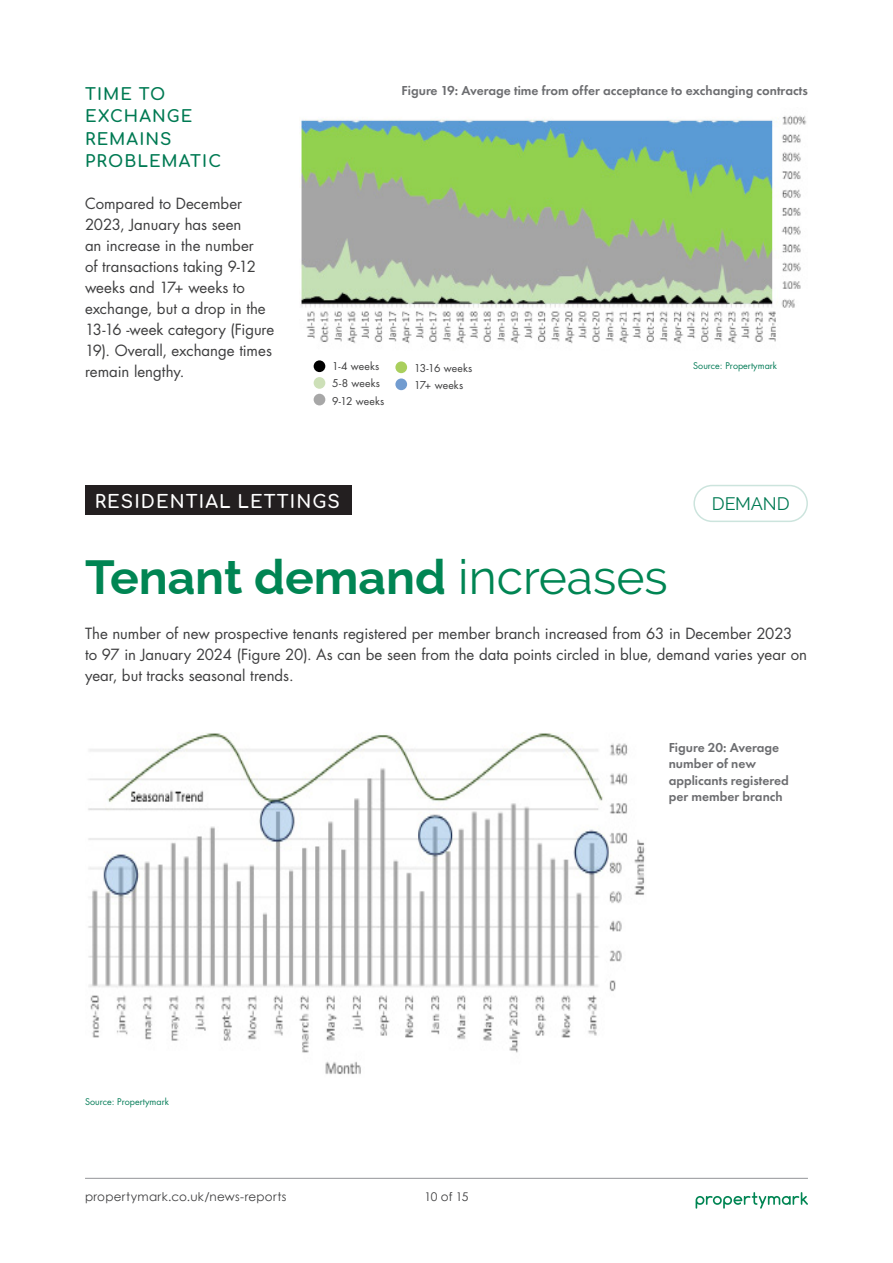
<style>
.page{position:relative;width:893px;height:1263px;background:#fff}
.page>*{position:absolute;margin:0;border:0;box-sizing:border-box;transform-origin:0 0}
.t1{font:700 48px "Raleway";color:#008553}
.t2{font:700 18px "Comfortaa";letter-spacing:.06em;color:#fff}
.t3{font:18px "Raleway";letter-spacing:-.005em;color:#007a53}
.t4{font:700 16.5px/22.5px "Comfortaa";letter-spacing:.065em;color:#007a53}
.t5{font:15px/21px "Futura Std";color:#3e3e3f}
.t6{font:600 13.5px/16.2px "Futura PT";color:#6c6d70}
.t7{font:12px "Century Gothic";letter-spacing:.02em;color:#3e3e3f}
.t8{font:10.5px "Futura Std";letter-spacing:.01em;color:#3e3e3f}
.t9{font:9px "Futura Std";color:#087e5a}
.s1{font-weight:400}
</style>
<div class="page">
<hr style="left:85px;top:1178px;width:723px;height:1px;background:#939598">
<svg style="left:696px;top:1192px;width:112px;height:16px"></svg>
<img style="left:301px;top:115px;width:506px;height:229px">
<div style="left:314px;top:394px;width:11px;height:11px;background:#a7a7a7;border-radius:50%"></div>
<div style="left:314px;top:377px;width:11px;height:12px;background:#cde0b8;border-radius:50%"></div>
<div style="left:314px;top:360px;width:11px;height:12px;background:#000;border-radius:50%"></div>
<div style="left:395px;top:361px;width:12px;height:12px;background:#a9cf5d;border-radius:50%"></div>
<div style="left:395px;top:378px;width:12px;height:12px;background:#729cd0;border-radius:50%"></div>
<img style="left:88px;top:733px;width:557px;height:342px">
<div style="left:85px;top:485px;width:267px;height:29px;background:#231f20"></div>
<div style="left:693px;top:485px;width:115px;height:37px;border:2px solid #cce4dd;border-radius:18px"></div>
<p class="t4" style="left:85px;top:80px;width:138px">TIME TO<br>EXCHANGE<br>REMAINS<br>PROBLEMATIC</p>
<p class="t5" style="left:85px;top:193px;width:191px">Compared to December<br>2023, January has seen<br>an increase in the number<br>of transactions taking 9-12 weeks and 17+ weeks to exchange, but a drop in the<br>13-16 -week category (Figure<br>19). Overall, exchange times remain lengthy.</p>
<p class="t6" style="left:402px;top:83px;width:408px">Figure 19: Average time from offer acceptance to exchanging contracts</p>
<p class="t8" style="left:332px;top:360px;width:49px">1-4 weeks</p>
<p class="t8" style="left:332px;top:377px;width:49px">5-8 weeks</p>
<p class="t8" style="left:332px;top:394px;width:54px">9-12 weeks</p>
<p class="t8" style="left:414px;top:361px;width:60px">13-16 weeks</p>
<p class="t8" style="left:414px;top:378px;width:51px">17+ weeks</p>
<p class="t9" style="left:693px;top:360px;width:85px">Source: Propertymark</p>
<p class="t2" style="left:95px;top:484px;width:246px">RESIDENTIAL LETTINGS</p>
<p class="t3" style="left:712px;top:493px;width:79px">DEMAND</p>
<p class="t1" style="left:85px;top:538px;width:584px">Tenant demand <span class="s1">increases</span></p>
<p class="t5" style="left:85px;top:623px;width:724px">The number of new prospective tenants registered per member branch increased from 63 in December 2023 to 97 in January 2024 (Figure 20). As can be seen from the data points circled in blue, demand varies year on year, but tracks seasonal trends.</p>
<p class="t9" style="left:85px;top:1096px;width:85px">Source: Propertymark</p>
<p class="t7" style="left:85px;top:1188px;width:203px">propertymark.co.uk/news-reports</p>
<p class="t7" style="left:424px;top:1188px;width:46px">10 of 15</p>
<p class="t6" style="left:669px;top:739px;width:122px">Figure 20: Average number of new applicants registered per member branch</p>
</div>
